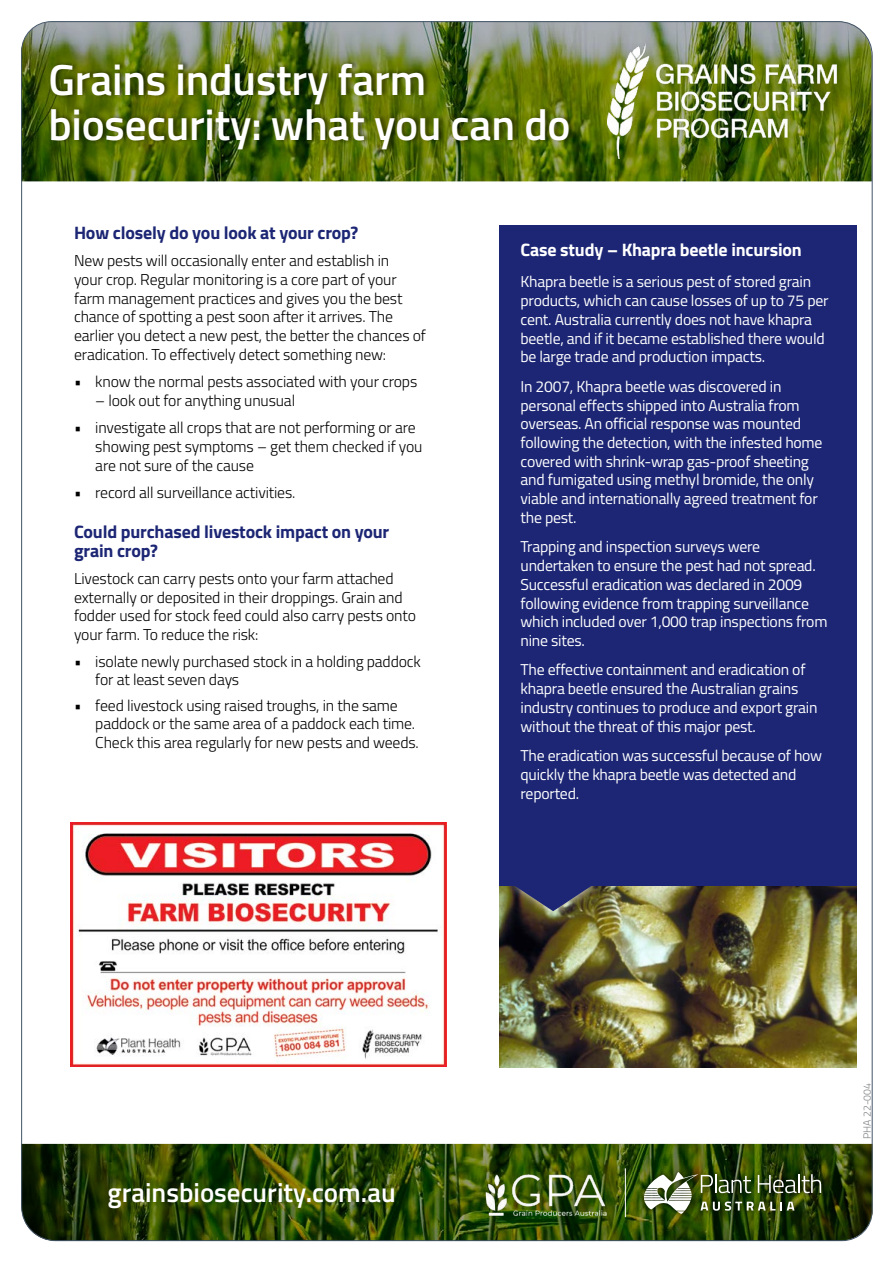
<style>
.page{position:relative;width:893px;height:1263px;background:#fff}
.page>*{position:absolute;margin:0;border:0;box-sizing:border-box;transform-origin:0 0}
.t1{font:600 43.5px/45px "Titillium";letter-spacing:-.005em;color:#fff}
.t2{font:600 27px "Titillium";color:#fff}
.t3{font:700 18px/18.8px "Titillium";letter-spacing:-.01em;color:#1c2674}
.t4{font:700 18px "Titillium";letter-spacing:-.01em;color:#fff}
.t5{font:15.75px/18.8px "Titillium";letter-spacing:-.015em;color:#fff}
.t6{font:300 15.75px/18.8px "Titillium";letter-spacing:-.01em;color:#000}
.t7{font:300 10.5px "Titillium";letter-spacing:.005em;color:#808285}
</style>
<div class="page">
<svg style="left:53px;top:1241px;width:792px;height:1px"></svg>
<img style="left:21px;top:21px;width:852px;height:1220px">
<div style="left:50px;top:58px;width:527px;height:94px;background:#000;opacity:.5"></div>
<img style="left:607px;top:44px;width:230px;height:115px">
<h1 class="t1" style="left:48px;top:55px;width:524px">Grains industry farm biosecurity: what you can do</h1>
<p class="t3" style="left:74px;top:222px;width:286px">How closely do you look at your crop?</p>
<p class="t6" style="left:74px;top:250px;width:353px">New pests will occasionally enter and establish in<br>your crop. Regular monitoring is a core part of your farm management practices and gives you the best chance of spotting a pest soon after it arrives. The earlier you detect a new pest, the better the chances of eradication. To effectively detect something new:</p>
<p class="t6" style="left:74px;top:371px;width:345px">• know the normal pests associated with your crops</p>
<p class="t6" style="left:95px;top:390px;width:201px">– look out for anything unusual</p>
<p class="t6" style="left:95px;top:417px;width:329px;text-indent:-21px">• investigate all crops that are not performing or are showing pest symptoms – get them checked if you are not sure of the cause</p>
<p class="t6" style="left:74px;top:482px;width:223px">• record all surveillance activities.</p>
<p class="t3" style="left:74px;top:521px;width:317px">Could purchased livestock impact on your grain crop?</p>
<p class="t6" style="left:74px;top:568px;width:344px">Livestock can carry pests onto your farm attached externally or deposited in their droppings. Grain and fodder used for stock feed could also carry pests onto your farm. To reduce the risk:</p>
<p class="t6" style="left:95px;top:651px;width:327px;line-height:18px;text-indent:-21px">• isolate newly purchased stock in a holding paddock for at least seven days</p>
<p class="t6" style="left:95px;top:696px;width:325px;line-height:18.3px;text-indent:-21px">• feed livestock using raised troughs, in the same paddock or the same area of a paddock each time.<br>Check this area regularly for new pests and weeds.</p>
<p class="t4" style="left:521px;top:236px;width:283px">Case study – Khapra beetle incursion</p>
<p class="t5" style="left:521px;top:272px;width:310px">Khapra beetle is a serious pest of stored grain products, which can cause losses of up to 75 per cent. Australia currently does not have khapra beetle, and if it became established there would be large trade and production impacts.</p>
<p class="t5" style="left:521px;top:376px;width:303px">In 2007, Khapra beetle was discovered in personal effects shipped into Australia from overseas. An official response was mounted following the detection, with the infested home covered with shrink-wrap gas-proof sheeting and fumigated using methyl bromide, the only viable and internationally agreed treatment for the pest.</p>
<p class="t5" style="left:521px;top:537px;width:308px">Trapping and inspection surveys were undertaken to ensure the pest had not spread.<br>Successful eradication was declared in 2009 following evidence from trapping surveillance which included over 1,000 trap inspections from nine sites.</p>
<p class="t5" style="left:521px;top:660px;width:299px">The effective containment and eradication of khapra beetle ensured the Australian grains industry continues to produce and export grain without the threat of this major pest.</p>
<p class="t5" style="left:521px;top:745px;width:303px">The eradication was successful because of how quickly the khapra beetle was detected and reported.</p>
<h2 class="t2" style="left:107px;top:1172px;width:290px">grainsbiosecurity.com.au</h2>
<p class="t7" style="left:859px;top:1139px;width:58px;rotate:-90deg">PHA 22-004</p>
</div>
